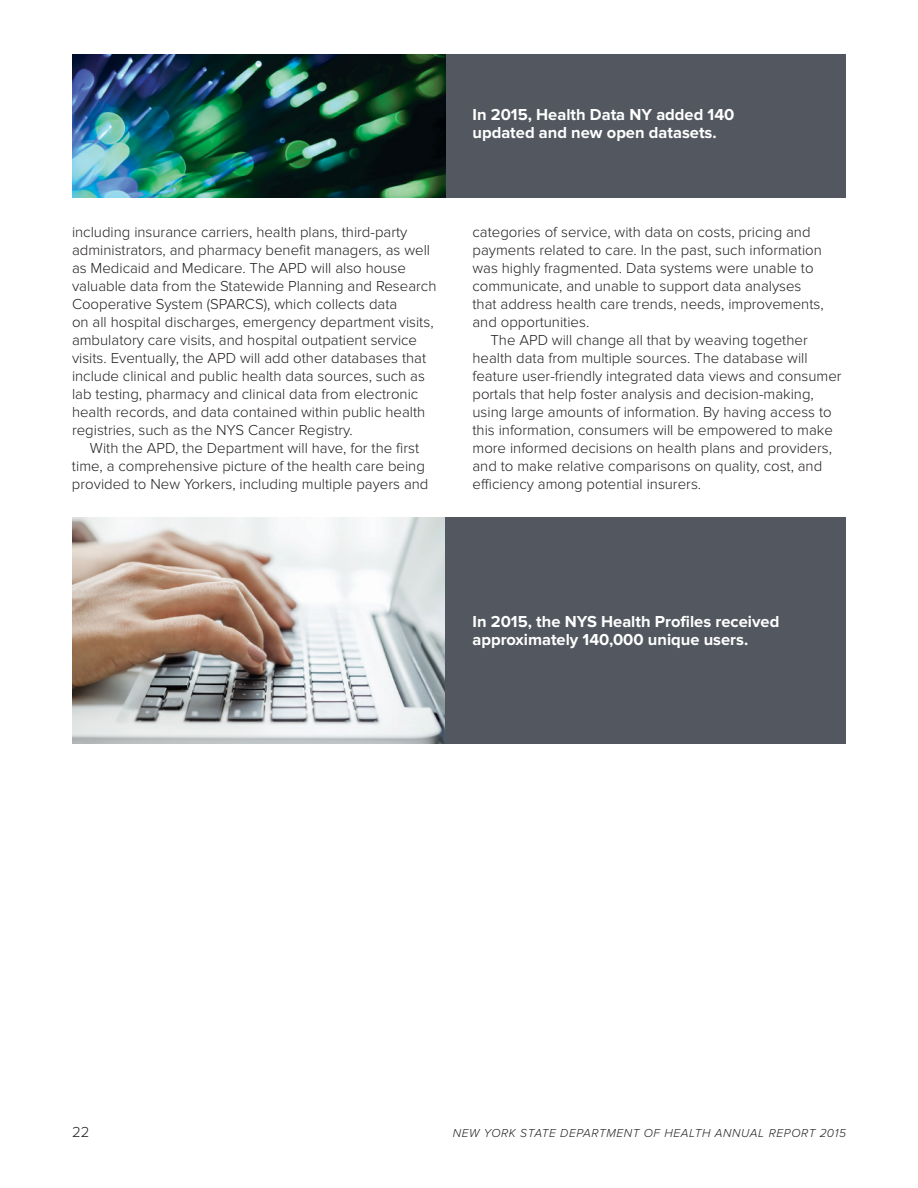
<style>
.page{position:relative;width:918px;height:1188px;background:#fff}
.page>*{position:absolute;margin:0;border:0;box-sizing:border-box;transform-origin:0 0}
.t1{font:700 16.5px/18px "Proxima Nova";color:#fff}
.t2{font:300 15px/18px "Proxima Nova";color:#231f20}
.t3{font:italic 300 12px "Proxima Nova";letter-spacing:.05em;color:#231f20}
</style>
<div class="page">
<img style="left:72px;top:518px;width:374px;height:226px">
<div style="left:446px;top:518px;width:400px;height:226px;background:#535860"></div>
<div style="left:446px;top:54px;width:400px;height:144px;background:#535860"></div>
<img style="left:72px;top:54px;width:374px;height:144px">
<p class="t2" style="left:72px;top:224px;width:366px">including insurance carriers, health plans, third-party administrators, and pharmacy benefit managers, as well as Medicaid and Medicare. The APD will also house valuable data from the Statewide Planning and Research Cooperative System (SPARCS), which collects data<br>on all hospital discharges, emergency department visits, ambulatory care visits, and hospital outpatient service visits. Eventually, the APD will add other databases that include clinical and public health data sources, such as lab testing, pharmacy and clinical data from electronic health records, and data contained within public health registries, such as the NYS Cancer Registry.</p>
<p class="t2" style="left:72px;top:440px;width:358px;text-align:center">With the APD, the Department will have, for the first time, a comprehensive picture of the health care being provided to New Yorkers, including multiple payers and</p>
<p class="t1" style="left:472px;top:107px;width:264px">In 2015, Health Data NY added 140 updated and new open datasets.</p>
<p class="t2" style="left:472px;top:224px;width:353px">categories of service, with data on costs, pricing and payments related to care. In the past, such information was highly fragmented. Data systems were unable to communicate, and unable to support data analyses that address health care trends, needs, improvements, and opportunities.</p>
<p class="t2" style="left:472px;top:332px;width:371px;text-indent:18px">The APD will change all that by weaving together health data from multiple sources. The database will feature user-friendly integrated data views and consumer portals that help foster analysis and decision-making, using large amounts of information. By having access to this information, consumers will be empowered to make more informed decisions on health plans and providers, and to make relative comparisons on quality, cost, and efficiency among potential insurers.</p>
<p class="t1" style="left:472px;top:614px;width:308px">In 2015, the NYS Health Profiles received approximately 140,000 unique users.</p>
<p class="t2" style="left:72px;top:1124px;width:19px">22</p>
<p class="t3" style="left:453px;top:1129px;width:395px">NEW YORK STATE DEPARTMENT OF HEALTH ANNUAL REPORT 2015</p>
</div>
